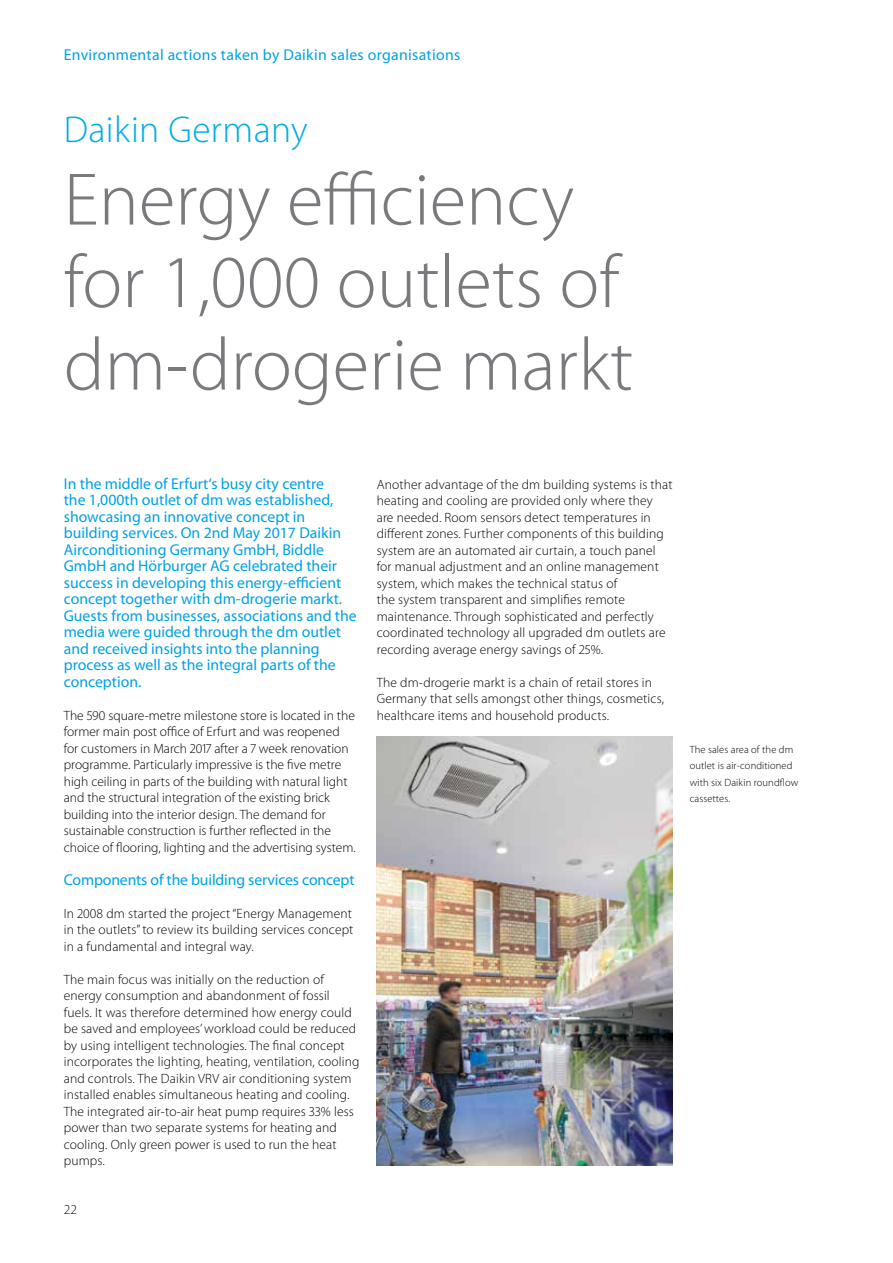
<style>
.page{position:relative;width:893px;height:1263px;background:#fff}
.page>*{position:absolute;margin:0;border:0;box-sizing:border-box;transform-origin:0 0}
.t1{font:300 75px/82.5px "Myriad Pro";color:#797a7d}
.t2{font:300 37.5px "Myriad Pro";letter-spacing:.01em;color:#00ade8}
.t3{font:15.75px/16.5px "Myriad Pro";color:#00a1e4}
.t4{font:15.75px "Myriad Pro";letter-spacing:.02em;color:#00a1e4}
.t5{font:300 13.5px/16.5px "Myriad Pro";letter-spacing:.01em;color:#000}
.t6{font:300 10.5px/16.5px "Myriad Pro";letter-spacing:.01em;color:#000}
</style>
<div class="page">
<img style="left:377px;top:736px;width:296px;height:429px">
<p class="t4" style="left:64px;top:45px;width:398px">Environmental actions taken by Daikin sales organisations</p>
<h2 class="t2" style="left:64px;top:107px;width:245px">Daikin Germany</h2>
<h1 class="t1" style="left:64px;top:158px;width:571px">Energy efficiency for 1,000 outlets of dm-drogerie markt</h1>
<p class="t3" style="left:64px;top:475px;width:294px">In the middle of Erfurt‘s busy city centre<br>the 1,000th outlet of dm was established, showcasing an innovative concept in building services. On 2nd May 2017 Daikin Airconditioning Germany GmbH, Biddle GmbH and Hörburger AG celebrated their success in developing this energy-efficient concept together with dm-drogerie markt.<br>Guests from businesses, associations and the media were guided through the dm outlet and received insights into the planning process as well as the integral parts of the conception.</p>
<p class="t5" style="left:64px;top:707px;width:294px">The 590 square-metre milestone store is located in the former main post office of Erfurt and was reopened for customers in March 2017 after a 7 week renovation programme. Particularly impressive is the five metre high ceiling in parts of the building with natural light and the structural integration of the existing brick building into the interior design. The demand for sustainable construction is further reflected in the choice of flooring, lighting and the advertising system.</p>
<p class="t3" style="left:64px;top:871px;width:292px">Components of the building services concept</p>
<p class="t5" style="left:64px;top:905px;width:291px;text-align:justify">In 2008 dm started the project “Energy Management in the outlets” to review its building services concept in a fundamental and integral way.</p>
<p class="t5" style="left:64px;top:971px;width:297px">The main focus was initially on the reduction of energy consumption and abandonment of fossil fuels. It was therefore determined how energy could be saved and employees’ workload could be reduced by using intelligent technologies. The final concept incorporates the lighting, heating, ventilation, cooling and controls. The Daikin VRV air conditioning system installed enables simultaneous heating and cooling.<br>The integrated air-to-air heat pump requires 33% less power than two separate systems for heating and cooling. Only green power is used to run the heat pumps.</p>
<p class="t5" style="left:64px;top:1201px;width:15px">22</p>
<p class="t5" style="left:377px;top:476px;width:297px">Another advantage of the dm building systems is that heating and cooling are provided only where they are needed. Room sensors detect temperatures in different zones. Further components of this building system are an automated air curtain, a touch panel for manual adjustment and an online management system, which makes the technical status of<br>the system transparent and simplifies remote maintenance. Through sophisticated and perfectly coordinated technology all upgraded dm outlets are recording average energy savings of 25%.</p>
<p class="t5" style="left:377px;top:674px;width:289px">The dm-drogerie markt is a chain of retail stores in<br>Germany that sells amongst other things, cosmetics, healthcare items and household products.</p>
<p class="t6" style="left:690px;top:741px;width:110px">The sales area of the dm outlet is air-conditioned with six Daikin roundflow cassettes.</p>
</div>
